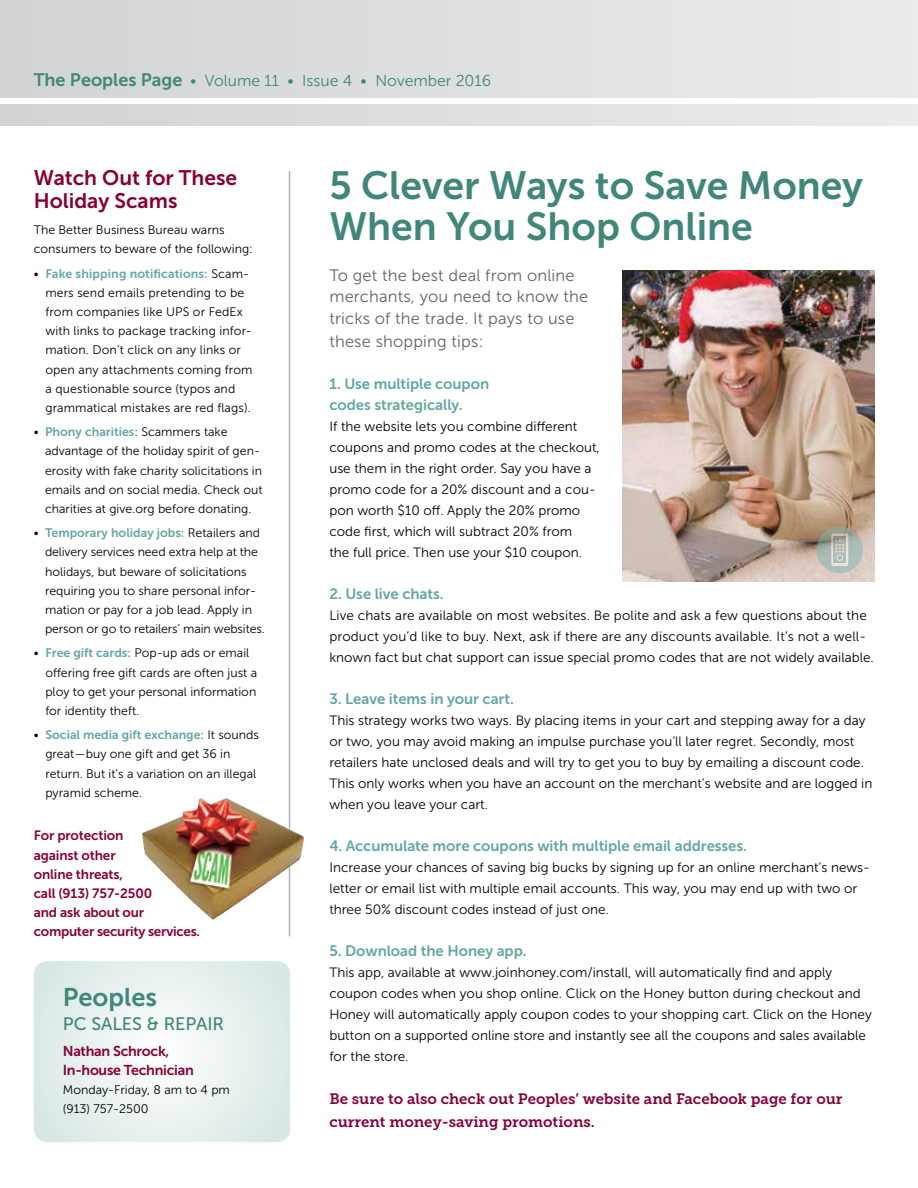
<style>
.page{position:relative;width:918px;height:1188px;background:#fff}
.page>*{position:absolute;margin:0;border:0;box-sizing:border-box;transform-origin:0 0}
.t1{font:39.15px/41.2px "Museo Sans 700";color:#41867a}
.t2{font:25.5px "Museo Sans 700";color:#41867a}
.t3{font:21px/23.2px "Museo Sans 700";color:#860038}
.t4{font:18px "Museo Sans 500";color:#41867a}
.t5{font:16.5px/21px "Museo Sans 300";letter-spacing:.01em;color:#636466}
.t6{font:15.75px "Museo Sans 300";color:#41867a}
.t7{font:15px/21px "Museo Sans 700";letter-spacing:-.005em;color:#63a7a4}
.t8{font:15px/22.5px "Museo Slab 700";color:#860038}
.t9{font:14.25px/19px "Museo Sans 700";letter-spacing:-.02em;color:#860038}
.t10{font:13.5px/21px "Museo Sans 300";color:#000}
.t11{font:13.5px/19.2px "Museo Sans 700";letter-spacing:-.01em;color:#860038}
.t12{font:12.3px/19px "Museo Sans 300";color:#000}
.t13{font:12.3px "Museo Sans 700";color:#63a7a4}
.s1{font-family:"Museo Sans 700";font-size:18px}
.s2{font-family:"Museo Sans 300";color:#000}
.s3{font-family:"Museo Sans 700";color:#63a7a4}
</style>
<div class="page">
<div style="left:0;top:0;width:918px;height:126px;background:#dedfe0"></div>
<svg style="left:34px;top:961px;width:256px;height:181px"></svg>
<div style="left:0;top:98px;width:918px;height:6px;background:#fff"></div>
<hr style="left:289px;top:171px;width:1px;height:765px;background:#b1b4b6">
<img style="left:623px;top:270px;width:252px;height:311px">
<img style="left:142px;top:797px;width:162px;height:123px">
<svg style="left:816px;top:527px;width:47px;height:46px"></svg>
<svg style="left:831px;top:533px;width:17px;height:33px"></svg>
<p class="t6" style="left:34px;top:72px;width:459px"><span class="s1">The Peoples Page</span> • Volume 11 • Issue 4 • November 2016</p>
<h3 class="t3" style="left:34px;top:166px;width:205px">Watch Out for These<br>Holiday Scams</h3>
<p class="t12" style="left:34px;top:221px;width:221px">The Better Business Bureau warns consumers to beware of the following:</p>
<p class="t13" style="left:34px;top:267px;width:217px"><span class="s2">•</span> Fake shipping notifications: <span class="s2">Scam-</span></p>
<p class="t12" style="left:45px;top:283px;width:209px">mers send emails pretending to be from companies like UPS or FedEx with links to package tracking infor&shy;mation. Don’t click on any links or open any attachments coming from a questionable source (typos and grammatical mistakes are red flags).</p>
<p class="t13" style="left:34px;top:425px;width:195px"><span class="s2">•</span> Phony charities: <span class="s2">Scammers take</span></p>
<p class="t12" style="left:45px;top:442px;width:219px">advantage of the holiday spirit of gen&shy;erosity with fake charity solicitations in emails and on social media. Check out charities at give.org before donating.</p>
<p class="t13" style="left:34px;top:526px;width:228px"><span class="s2">•</span> Temporary holiday jobs: <span class="s2">Retailers and</span></p>
<p class="t12" style="left:45px;top:543px;width:221px">delivery services need extra help at the holidays, but beware of solicitations requiring you to share personal infor&shy;mation or pay for a job lead. Apply in person or go to retailers’ main websites.</p>
<p class="t12" style="left:45px;top:644px;width:213px;text-indent:-12px">• <span class="s3">Free gift cards:</span> Pop-up ads or email offering free gift cards are often just a ploy to get your personal information for identity theft.</p>
<p class="t13" style="left:34px;top:728px;width:227px"><span class="s2">•</span> Social media gift exchange: <span class="s2">It sounds</span></p>
<p class="t12" style="left:45px;top:745px;width:212px">great — buy one gift and get 36 in return. But it’s a variation on an illegal pyramid scheme.</p>
<p class="t11" style="left:34px;top:826px;width:168px">For protection<br>against other<br>online threats,<br>call (913) 757-2500<br>and ask about our computer security services.</p>
<h2 class="t2" style="left:63px;top:983px;width:96px">Peoples</h2>
<h3 class="t4" style="left:63px;top:1014px;width:163px">PC SALES &amp; REPAIR</h3>
<p class="t9" style="left:63px;top:1042px;width:132px">Nathan Schrock,<br>In-house Technician</p>
<p class="t12" style="left:63px;top:1081px;width:169px">Monday-Friday, 8 am to 4 pm (913) 757-2500</p>
<h1 class="t1" style="left:329px;top:165px;width:535px">5 Clever Ways to Save Money<br>When You Shop Online</h1>
<p class="t5" style="left:329px;top:265px;width:260px">To get the best deal from online merchants, you need to know the</p>
<p class="t5" style="left:329px;top:307px;width:247px;line-height:22.5px">tricks of the trade. It pays to use these shopping tips:</p>
<p class="t7" style="left:329px;top:373px;width:161px">1. Use multiple coupon codes strategically.</p>
<p class="t10" style="left:329px;top:416px;width:272px">If the website lets you combine different coupons and promo codes at the checkout, use them in the right order. Say you have a promo code for a 20% discount and a cou&shy;pon worth $10 off. Apply the 20% promo code first, which will subtract 20% from<br>the full price. Then use your $10 coupon.</p>
<p class="t7" style="left:329px;top:583px;width:116px">2. Use live chats.</p>
<p class="t10" style="left:329px;top:605px;width:546px">Live chats are available on most websites. Be polite and ask a few questions about the product you’d like to buy. Next, ask if there are any discounts available. It’s not a well&shy;known fact but chat support can issue special promo codes that are not widely available.</p>
<p class="t7" style="left:329px;top:688px;width:186px">3. Leave items in your cart.</p>
<p class="t10" style="left:329px;top:710px;width:545px">This strategy works two ways. By placing items in your cart and stepping away for a day or two, you may avoid making an impulse purchase you’ll later regret. Secondly, most retailers hate unclosed deals and will try to get you to buy by emailing a discount code.<br>This only works when you have an account on the merchant’s website and are logged in when you leave your cart.</p>
<p class="t7" style="left:329px;top:835px;width:419px">4. Accumulate more coupons with multiple email addresses.</p>
<p class="t10" style="left:329px;top:857px;width:542px">Increase your chances of saving big bucks by signing up for an online merchant’s news&shy;letter or email list with multiple email accounts. This way, you may end up with two or three 50% discount codes instead of just one.</p>
<p class="t7" style="left:329px;top:940px;width:199px">5. Download the Honey app.</p>
<p class="t10" style="left:329px;top:962px;width:544px">This app, available at www.joinhoney.com/install, will automatically find and apply coupon codes when you shop online. Click on the Honey button during checkout and Honey will automatically apply coupon codes to your shopping cart. Click on the Honey button on a supported online store and instantly see all the coupons and sales available for the store.</p>
<p class="t8" style="left:329px;top:1088px;width:515px">Be sure to also check out Peoples’ website and Facebook page for our current money-saving promotions.</p>
</div>
